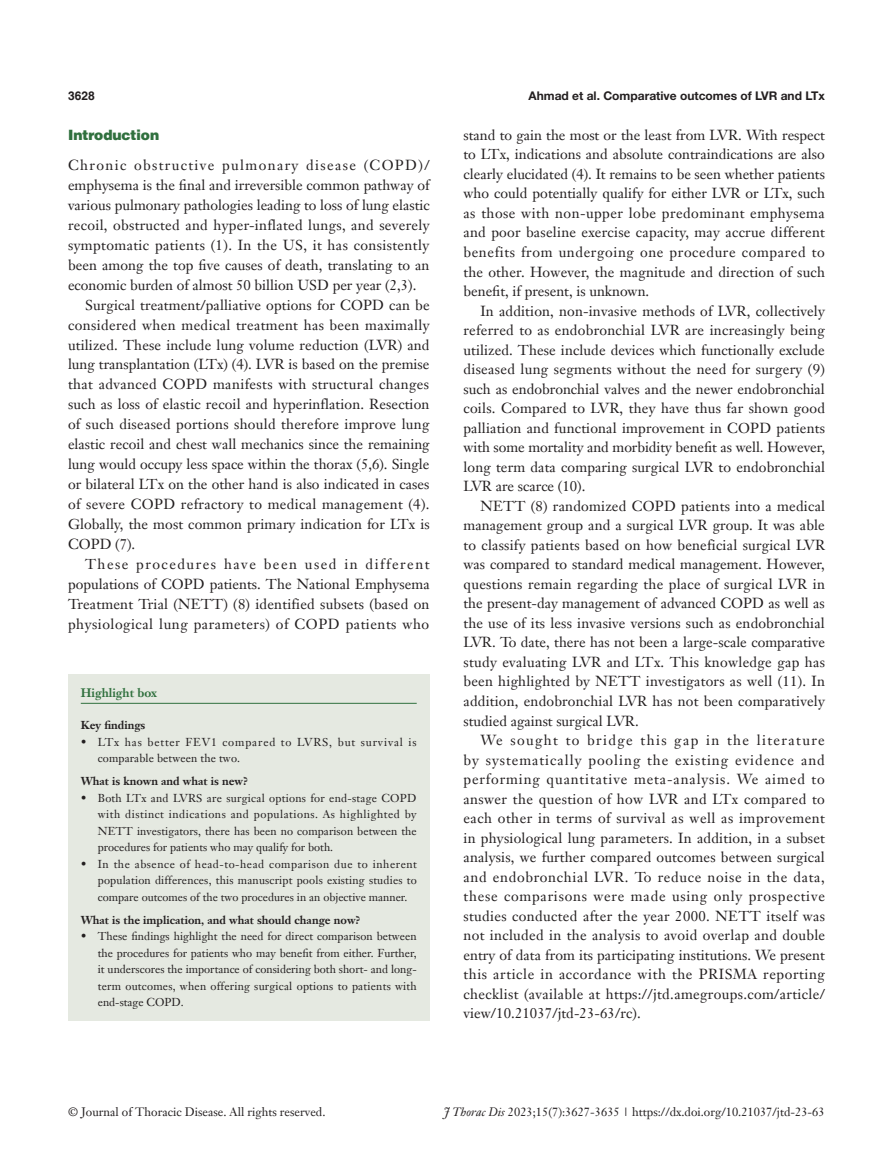
<style>
.page{position:relative;width:893px;height:1170px;background:#fff}
.page>*{position:absolute;margin:0;border:0;box-sizing:border-box;transform-origin:0 0}
.t1{font:14.25px/19.5px "Janson Text LT";letter-spacing:.005em;color:#231f20;text-align:justify}
._1ji-zhengti{font:900 14.25px "Helvetica";color:#30703e}
.t2{font:12px "Janson Text LT";color:#231f20}
.t3{font:700 12px "Helvetica Neue LT Pro";color:#231f20}
.Cite{font:700 12px "Janson Text LT";color:#30703e}
.t4{font:700 12px "Helvetica";color:#231f20}
.box-zhengwen{font:11.25px/16.5px "Janson Text LT";color:#231f20;text-align:justify}
.box-zhengwen-1_5mm{font:11.25px/16.5px "Janson Text LT";letter-spacing:.01em;color:#231f20;text-align:justify}
.box-biaoti{font:700 11.25px "Janson Text LT";color:#231f20}
.box-zhengwen-1_5mm-2{font:11.25px/16.5px "Janson Text LT";letter-spacing:.075em;color:#231f20}
.s1{font-style:italic}
</style>
<div class="page">
<div style="left:68px;top:674px;width:361px;height:346px;background:#e5e9e1"></div>
<hr style="left:81px;top:703px;width:336px;height:1px;background:#30703e">
<p class="t4" style="left:68px;top:88px;width:28px">3628</p>
<p class="t3" style="left:528px;top:88px;width:298px">Ahmad et al. Comparative outcomes of LVR and LTx</p>
<p class="_1ji-zhengti" style="left:68px;top:126px;width:93px">Introduction</p>
<p class="t1" style="left:68px;top:155px;width:363px;line-height:20px">Chronic obstructive pulmonary disease (COPD)/ emphysema is the final and irreversible common pathway of various pulmonary pathologies leading to loss of lung elastic recoil, obstructed and hyper-inflated lungs, and severely symptomatic patients (1). In the US, it has consistently been among the top five causes of death, translating to an economic burden of almost 50 billion USD per year (2,3).</p>
<p class="t1" style="left:68px;top:294px;width:363px;line-height:20px;text-indent:17px">Surgical treatment/palliative options for COPD can be considered when medical treatment has been maximally utilized. These include lung volume reduction (LVR) and lung transplantation (LTx) (4). LVR is based on the premise that advanced COPD manifests with structural changes such as loss of elastic recoil and hyperinflation. Resection of such diseased portions should therefore improve lung elastic recoil and chest wall mechanics since the remaining lung would occupy less space within the thorax (5,6). Single or bilateral LTx on the other hand is also indicated in cases of severe COPD refractory to medical management (4).<br>Globally, the most common primary indication for LTx is COPD (7).</p>
<p class="t1" style="left:68px;top:554px;width:363px;line-height:20px;text-indent:17px">These procedures have been used in different populations of COPD patients. The National Emphysema Treatment Trial (NETT) (8) identified subsets (based on physiological lung parameters) of COPD patients who</p>
<p class="Cite" style="left:81px;top:685px;width:78px">Highlight box</p>
<p class="box-biaoti" style="left:81px;top:718px;width:66px">Key findings</p>
<p class="box-zhengwen-1_5mm-2" style="left:98px;top:733px;width:320px;text-indent:-17px">• LTx has better FEV1 compared to LVRS, but survival is comparable between the two.</p>
<p class="box-biaoti" style="left:81px;top:774px;width:169px">What is known and what is new?</p>
<p class="box-zhengwen" style="left:98px;top:789px;width:320px;text-indent:-17px">• Both LTx and LVRS are surgical options for end-stage COPD with distinct indications and populations. As highlighted by NETT investigators, there has been no comparison between the procedures for patients who may qualify for both.</p>
<p class="box-zhengwen-1_5mm" style="left:98px;top:855px;width:321px;text-indent:-17px">• In the absence of head-to-head comparison due to inherent population differences, this manuscript pools existing studies to compare outcomes of the two procedures in an objective manner.</p>
<p class="box-biaoti" style="left:81px;top:912px;width:281px">What is the implication, and what should change now?</p>
<p class="box-zhengwen" style="left:98px;top:927px;width:320px;text-indent:-17px">• These findings highlight the need for direct comparison between the procedures for patients who may benefit from either. Further, it underscores the importance of considering both short- and long&shy;term outcomes, when offering surgical options to patients with end-stage COPD.</p>
<p class="t1" style="left:463px;top:125px;width:363px">stand to gain the most or the least from LVR. With respect to LTx, indications and absolute contraindications are also clearly elucidated (4). It remains to be seen whether patients who could potentially qualify for either LVR or LTx, such as those with non-upper lobe predominant emphysema and poor baseline exercise capacity, may accrue different benefits from undergoing one procedure compared to the other. However, the magnitude and direction of such benefit, if present, is unknown.</p>
<p class="t1" style="left:463px;top:301px;width:363px;text-indent:17px">In addition, non-invasive methods of LVR, collectively referred to as endobronchial LVR are increasingly being utilized. These include devices which functionally exclude diseased lung segments without the need for surgery (9) such as endobronchial valves and the newer endobronchial coils. Compared to LVR, they have thus far shown good palliation and functional improvement in COPD patients with some mortality and morbidity benefit as well. However, long term data comparing surgical LVR to endobronchial LVR are scarce (10).</p>
<p class="t1" style="left:463px;top:496px;width:363px;text-indent:17px">NETT (8) randomized COPD patients into a medical management group and a surgical LVR group. It was able to classify patients based on how beneficial surgical LVR was compared to standard medical management. However, questions remain regarding the place of surgical LVR in the present-day management of advanced COPD as well as the use of its less invasive versions such as endobronchial LVR. To date, there has not been a large-scale comparative study evaluating LVR and LTx. This knowledge gap has been highlighted by NETT investigators as well (11). In addition, endobronchial LVR has not been comparatively studied against surgical LVR.</p>
<p class="t1" style="left:463px;top:730px;width:363px;text-indent:17px">We sought to bridge this gap in the literature by systematically pooling the existing evidence and performing quantitative meta-analysis. We aimed to answer the question of how LVR and LTx compared to each other in terms of survival as well as improvement in physiological lung parameters. In addition, in a subset analysis, we further compared outcomes between surgical and endobronchial LVR. To reduce noise in the data, these comparisons were made using only prospective studies conducted after the year 2000. NETT itself was not included in the analysis to avoid overlap and double entry of data from its participating institutions. We present this article in accordance with the PRISMA reporting checklist (available at https://jtd.amegroups.com/article/ view/10.21037/jtd-23-63/rc).</p>
<p class="t2" style="left:68px;top:1104px;width:259px">© Journal of Thoracic Disease. All rights reserved.</p>
<p class="t2" style="left:444px;top:1104px;width:382px"><span class="s1">J Thorac Dis</span> 2023;15(7):3627-3635 | https://dx.doi.org/10.21037/jtd-23-63</p>
</div>
